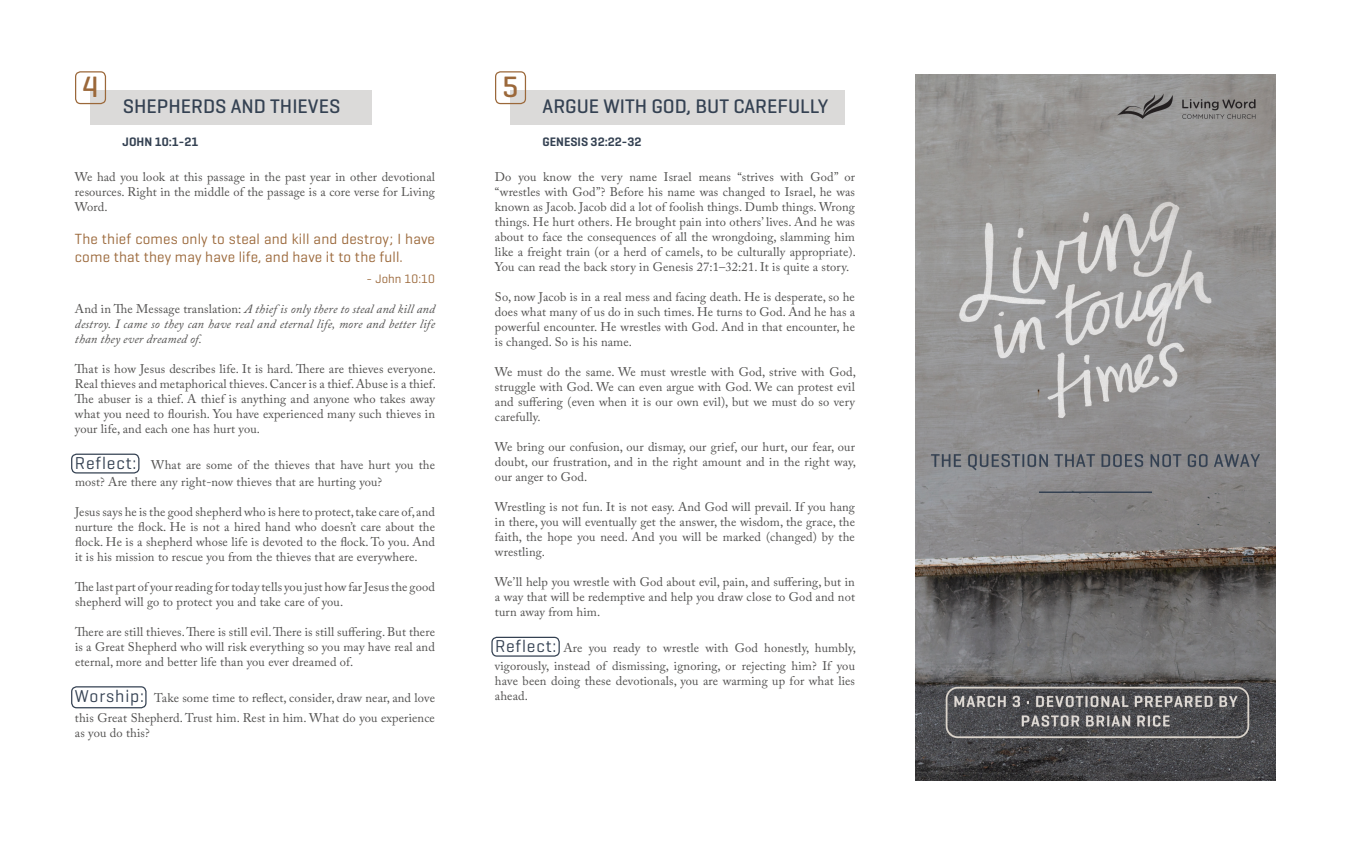
<style>
.page{position:relative;width:1350px;height:855px;background:#fff}
.page>*{position:absolute;margin:0;border:0;box-sizing:border-box;transform-origin:0 0}
.t1{font:500 30px "Geogrotesque";color:#9b683a}
.t2{font:500 20px "Geogrotesque";color:#344152}
.t3{font:15px/18px "Geogrotesque";letter-spacing:.01em;color:#9b683a}
.t4{font:12.5px/15px "Adobe Caslon Pro";letter-spacing:.01em;color:#51504f;text-align:justify}
.t5{font:italic 12.5px/15px "Adobe Caslon Pro";letter-spacing:.01em;color:#51504f;text-align:justify}
.t6{font:600 12.5px "Geogrotesque";color:#344152}
.t7{font:12.5px "Geogrotesque";letter-spacing:.01em;color:#9b683a}
.s1{font-style:normal}
.s2{font-family:"Geogrotesque";font-size:17.5px;color:#344152}
</style>
<div class="page">
<img style="left:915px;top:75px;width:360px;height:705px">
<div style="left:91px;top:90px;width:281px;height:34px;background:#dbdad9"></div>
<div style="left:511px;top:90px;width:334px;height:34px;background:#dbdad9"></div>
<div style="left:75px;top:71px;width:31px;height:33px;border:1px solid #9b683a;border-radius:5px"></div>
<div style="left:71px;top:454px;width:68px;height:20px;border:1px solid #344152;border-radius:5px"></div>
<div style="left:491px;top:637px;width:69px;height:20px;border:1px solid #344152;border-radius:5px"></div>
<div style="left:495px;top:71px;width:31px;height:33px;border:1px solid #9b683a;border-radius:5px"></div>
<div style="left:71px;top:686px;width:76px;height:22px;border:1px solid #344152;border-radius:5px"></div>
<h1 class="t1" style="left:82px;top:68px;width:18px">4</h1>
<h1 class="t1" style="left:502px;top:68px;width:18px">5</h1>
<h2 class="t2" style="left:123px;top:93px;width:219px">SHEPHERDS AND THIEVES</h2>
<h2 class="t2" style="left:543px;top:93px;width:287px">ARGUE WITH GOD, BUT CAREFULLY</h2>
<p class="t6" style="left:123px;top:134px;width:77px">JOHN 10:1-21</p>
<p class="t6" style="left:543px;top:134px;width:100px">GENESIS 32:22-32</p>
<p class="t4" style="left:75px;top:169px;width:362px">We had you look at this passage in the past year in other devotional resources. Right in the middle of the passage is a core verse for Living Word.</p>
<p class="t3" style="left:75px;top:230px;width:362px">The thief comes only to steal and kill and destroy; I have come that they may have life, and have it to the full.</p>
<p class="t7" style="left:367px;top:271px;width:70px">- John 10:10</p>
<p class="t5" style="left:75px;top:301px;width:362px"><span class="s1">And in The Message translation:</span> A thief is only there to steal and kill and destroy. I came so they can have real and eternal life, more and better life than they ever dreamed of.</p>
<p class="t4" style="left:75px;top:361px;width:362px">That is how Jesus describes life. It is hard. There are thieves everyone.<br>Real thieves and metaphorical thieves. Cancer is a thief. Abuse is a thief.<br>The abuser is a thief. A thief is anything and anyone who takes away what you need to flourish. You have experienced many such thieves in your life, and each one has hurt you.</p>
<p class="t4" style="left:75px;top:456px;width:362px;line-height:17.5px"><span class="s2">Reflect:</span> What are some of the thieves that have hurt you the most? Are there any right-now thieves that are hurting you?</p>
<p class="t4" style="left:75px;top:504px;width:362px">Jesus says he is the good shepherd who is here to protect, take care of, and nurture the flock. He is not a hired hand who doesn’t care about the flock. He is a shepherd whose life is devoted to the flock. To you. And it is his mission to rescue you from the thieves that are everywhere.</p>
<p class="t4" style="left:75px;top:579px;width:361px">The last part of your reading for today tells you just how far Jesus the good shepherd will go to protect you and take care of you.</p>
<p class="t4" style="left:75px;top:624px;width:362px">There are still thieves. There is still evil. There is still suffering. But there is a Great Shepherd who will risk everything so you may have real and eternal, more and better life than you ever dreamed of.</p>
<p class="t4" style="left:75px;top:688px;width:362px;line-height:20px"><span class="s2">Worship:</span> Take some time to reflect, consider, draw near, and love this Great Shepherd. Trust him. Rest in him. What do you experience</p>
<p class="t4" style="left:75px;top:725px;width:76px">as you do this?</p>
<p class="t4" style="left:495px;top:169px;width:362px">Do you know the very name Israel means “strives with God” or “wrestles with God”? Before his name was changed to Israel, he was known as Jacob. Jacob did a lot of foolish things. Dumb things. Wrong things. He hurt others. He brought pain into others’ lives. And he was about to face the consequences of all the wrongdoing, slamming him like a freight train (or a herd of camels, to be culturally appropriate).<br>You can read the back story in Genesis 27:1–32:21. It is quite a story.</p>
<p class="t4" style="left:495px;top:289px;width:362px">So, now Jacob is in a real mess and facing death. He is desperate, so he does what many of us do in such times. He turns to God. And he has a powerful encounter. He wrestles with God. And in that encounter, he is changed. So is his name.</p>
<p class="t4" style="left:495px;top:364px;width:362px">We must do the same. We must wrestle with God, strive with God, struggle with God. We can even argue with God. We can protest evil and suffering (even when it is our own evil), but we must do so very carefully.</p>
<p class="t4" style="left:495px;top:439px;width:362px">We bring our confusion, our dismay, our grief, our hurt, our fear, our doubt, our frustration, and in the right amount and in the right way, our anger to God.</p>
<p class="t4" style="left:495px;top:499px;width:362px">Wrestling is not fun. It is not easy. And God will prevail. If you hang in there, you will eventually get the answer, the wisdom, the grace, the faith, the hope you need. And you will be marked (changed) by the wrestling.</p>
<p class="t4" style="left:495px;top:574px;width:362px">We’ll help you wrestle with God about evil, pain, and suffering, but in a way that will be redemptive and help you draw close to God and not turn away from him.</p>
<p class="t4" style="left:495px;top:639px;width:362px;line-height:17.5px"><span class="s2">Reflect:</span> Are you ready to wrestle with God honestly, humbly, vigorously, instead of dismissing, ignoring, or rejecting him? If you</p>
<p class="t4" style="left:495px;top:673px;width:362px">have been doing these devotionals, you are warming up for what lies ahead.</p>
</div>
